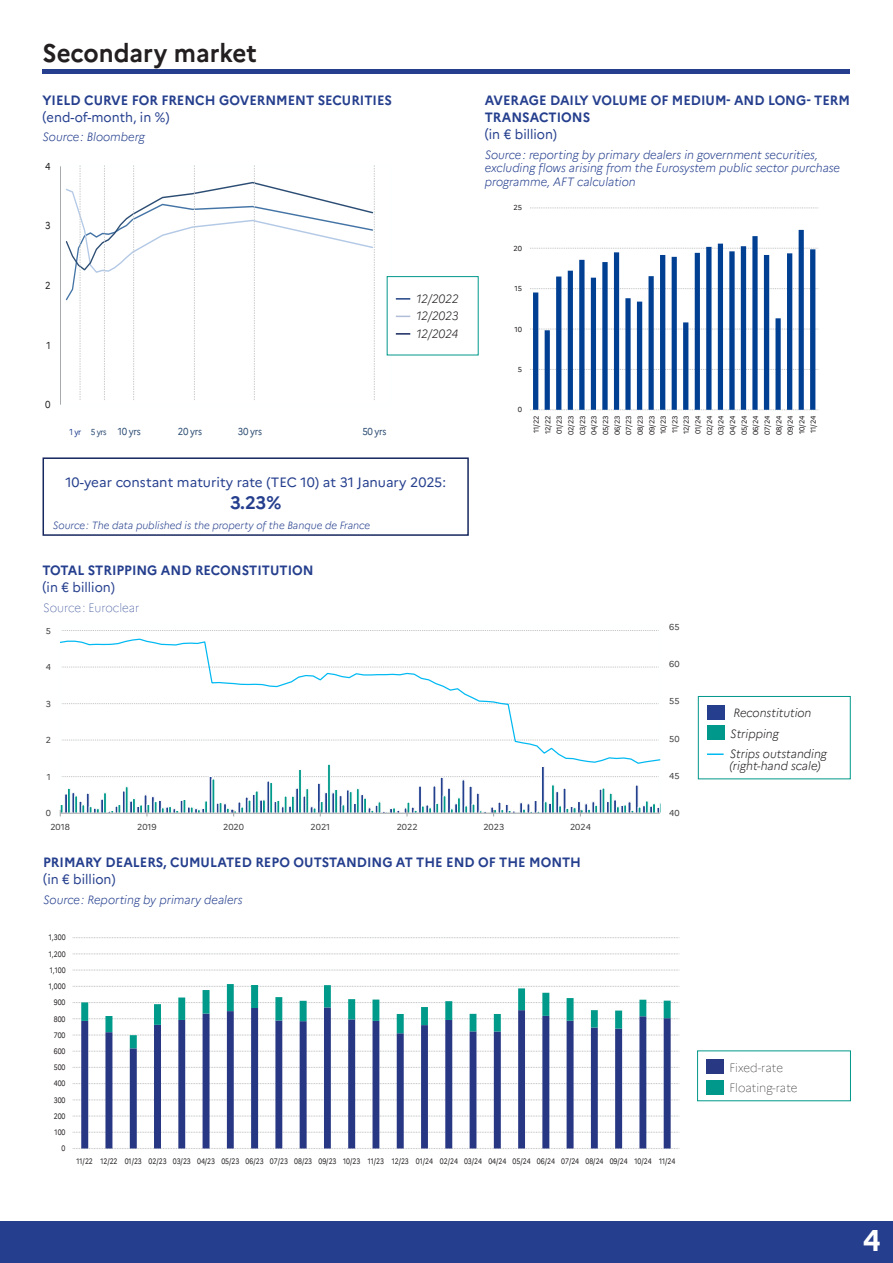
<style>
.page{position:relative;width:893px;height:1263px;background:#fff}
.page>*{position:absolute;margin:0;border:0;box-sizing:border-box;transform-origin:0 0}
.t1{font:700 30px "Marianne";color:#fff}
.t2{font:700 25.5px "Marianne";color:#231f20;scale:.95 1}
.t3{font:700 18px "Marianne";color:#253f8e}
.t4{font:700 13.5px/17.2px "Marianne";color:#253f8e;scale:.95 1}
.t5{font:13.5px "Marianne";color:#253f8e;scale:.95 1}
.t6{font:13.5px "Marianne";color:#253f8e}
.t7{font:italic 300 12px/13.5px "Marianne";color:#253f8e;scale:.95 1}
.t8{font:italic 300 12px/12px "Marianne";color:#231f20;scale:.95 1}
.t9{font:100 12px "Marianne";color:#231f20;scale:.95 1}
.t10{font:100 12px "Marianne";color:#253f8e;scale:.95 1}
.t11{font:italic 300 10.5px "Marianne";color:#253f8e;scale:.95 1}
.t12{font:10.05px "Marianne";letter-spacing:-.03em;color:#2c4d73;scale:.9 1}
.t13{font:10.05px "Marianne";color:#202021;scale:.9 1}
.t14{font:8.7px "Marianne";letter-spacing:.005em;color:#404042}
.t15{font:8.55px "Marianne";color:#404042}
.t16{font:7.95px "Marianne";letter-spacing:.005em;color:#231f20;scale:.83 1}
.t17{font:7.8px "Marianne";letter-spacing:.005em;color:#231f20;scale:.83 1}
.t18{font:7.2px/11.6px "Marianne";color:#231f20;text-align:justify}
.s1{font-size:8.7px;color:#234190}
.s2{font-size:8.7px}
</style>
<div class="page">
<div style="left:0;top:1221px;width:893px;height:42px;background:#253f8e"></div>
<hr style="left:60px;top:166px;width:1px;height:239px;background:#a5a6aa">
<svg style="left:65px;top:165px;width:310px;height:235px"></svg>
<svg style="left:62px;top:630px;width:595px;height:1px"></svg>
<svg style="left:60px;top:773px;width:601px;height:43px"></svg>
<svg style="left:60px;top:638px;width:601px;height:135px"></svg>
<svg style="left:73px;top:1148px;width:606px;height:1px"></svg>
<svg style="left:73px;top:1132px;width:606px;height:1px"></svg>
<svg style="left:73px;top:1116px;width:606px;height:1px"></svg>
<svg style="left:73px;top:1099px;width:606px;height:1px"></svg>
<svg style="left:73px;top:1083px;width:606px;height:1px"></svg>
<svg style="left:73px;top:1067px;width:606px;height:1px"></svg>
<svg style="left:73px;top:970px;width:606px;height:1px"></svg>
<svg style="left:73px;top:954px;width:605px;height:1px"></svg>
<svg style="left:73px;top:937px;width:606px;height:1px"></svg>
<svg style="left:81px;top:1052px;width:590px;height:96px"></svg>
<svg style="left:73px;top:984px;width:606px;height:68px"></svg>
<div style="left:707px;top:705px;width:17px;height:14px;background:#253f8e"></div>
<div style="left:707px;top:726px;width:17px;height:14px;background:#00988a"></div>
<svg style="left:707px;top:753px;width:17px;height:2px"></svg>
<div style="left:698px;top:696px;width:152px;height:83px;border:1px solid #00988a"></div>
<svg style="left:396px;top:298px;width:14px;height:2px"></svg>
<svg style="left:396px;top:316px;width:14px;height:1px"></svg>
<svg style="left:396px;top:333px;width:14px;height:2px"></svg>
<div style="left:706px;top:1059px;width:17px;height:15px;background:#283883"></div>
<div style="left:706px;top:1080px;width:17px;height:14px;background:#00988a"></div>
<svg style="left:530px;top:208px;width:287px;height:1px"></svg>
<svg style="left:533px;top:230px;width:282px;height:180px"></svg>
<div style="left:43px;top:457px;width:426px;height:79px;border:2px solid #16275f"></div>
<hr style="left:43px;top:69px;width:807px;height:4px;background:#253f8e">
<p class="t2" style="left:43px;top:33px;width:227px">Secondary market</p>
<p class="t4" style="left:43px;top:90px;width:369px">YIELD CURVE FOR FRENCH GOVERNMENT SECURITIES</p>
<p class="t5" style="left:43px;top:107px;width:135px">(end-of-month, in %)</p>
<p class="t7" style="left:43px;top:129px;width:109px">Source: Bloomberg</p>
<p class="t13" style="left:45px;top:158px;width:8px">4</p>
<p class="t13" style="left:45px;top:218px;width:8px">3</p>
<p class="t13" style="left:45px;top:278px;width:8px">2</p>
<p class="t13" style="left:47px;top:337px;width:6px">1</p>
<p class="t8" style="left:416px;top:291px;width:46px">12/2022</p>
<p class="t8" style="left:416px;top:309px;width:46px">12/2023</p>
<p class="t8" style="left:416px;top:326px;width:46px">12/2024</p>
<p class="t13" style="left:45px;top:397px;width:8px">0</p>
<p class="t12" style="left:69px;top:423px;width:81px"><span class="s1">1 yr</span> <span class="s2">5 yrs</span> 10 yrs</p>
<p class="t12" style="left:178px;top:423px;width:28px">20 yrs</p>
<p class="t12" style="left:238px;top:423px;width:28px">30 yrs</p>
<p class="t12" style="left:362px;top:423px;width:28px">50 yrs</p>
<p class="t6" style="left:65px;top:472px;width:382px">10-year constant maturity rate (TEC 10) at 31 January 2025:</p>
<p class="t3" style="left:230px;top:488px;width:53px">3.23%</p>
<p class="t11" style="left:53px;top:517px;width:335px">Source: The data published is the property of the Banque de France</p>
<p class="t4" style="left:43px;top:560px;width:287px">TOTAL STRIPPING AND RECONSTITUTION</p>
<p class="t5" style="left:43px;top:577px;width:78px">(in € billion)</p>
<p class="t10" style="left:43px;top:598px;width:103px">Source: Euroclear</p>
<p class="t15" style="left:46px;top:624px;width:7px">5</p>
<p class="t15" style="left:46px;top:660px;width:7px">4</p>
<p class="t14" style="left:46px;top:697px;width:7px">3</p>
<p class="t14" style="left:46px;top:733px;width:7px">2</p>
<p class="t15" style="left:47px;top:770px;width:5px">1</p>
<p class="t15" style="left:46px;top:807px;width:7px">0</p>
<p class="t4" style="left:485px;top:90px;width:386px">AVERAGE DAILY VOLUME OF MEDIUM- AND LONG- TERM<br>TRANSACTIONS</p>
<p class="t5" style="left:485px;top:124px;width:78px">(in € billion)</p>
<p class="t7" style="left:485px;top:147px;width:375px">Source: reporting by primary dealers in government securities, excluding flows arising from the Eurosystem public sector purchase programme, AFT calculation</p>
<p class="t18" style="left:514px;top:201px;width:10px">25</p>
<p class="t18" style="left:514px;top:242px;width:10px">20</p>
<p class="t18" style="left:515px;top:282px;width:9px">15</p>
<p class="t18" style="left:515px;top:323px;width:9px">10</p>
<p class="t18" style="left:518px;top:363px;width:6px">5</p>
<p class="t18" style="left:518px;top:403px;width:6px">0</p>
<p class="t18" style="left:530px;top:435px;width:22px;rotate:-90deg">11/22<br>12/22<br>01/23<br>02/23<br>03/23<br>04/23<br>05/23<br>06/23<br>07/23<br>08/23<br>09/23<br>10/23<br>11/23<br>12/23<br>01/24<br>02/24<br>03/24<br>04/24<br>05/24<br>06/24<br>07/24<br>08/24<br>09/24<br>10/24<br>11/24</p>
<p class="t14" style="left:669px;top:620px;width:12px">65</p>
<p class="t14" style="left:669px;top:657px;width:12px">60</p>
<p class="t14" style="left:669px;top:695px;width:12px">55</p>
<p class="t14" style="left:669px;top:732px;width:12px">50</p>
<p class="t14" style="left:669px;top:769px;width:12px">45</p>
<p class="t15" style="left:669px;top:807px;width:12px">40</p>
<p class="t8" style="left:733px;top:706px;width:84px">Reconstitution</p>
<p class="t8" style="left:730px;top:726px;width:53px">Stripping</p>
<p class="t8" style="left:730px;top:747px;width:104px">Strips outstanding (right-hand scale)</p>
<p class="t14" style="left:50px;top:820px;width:21px">2018</p>
<p class="t14" style="left:137px;top:820px;width:21px">2019</p>
<p class="t14" style="left:223px;top:820px;width:22px">2020</p>
<p class="t14" style="left:311px;top:820px;width:21px">2021</p>
<p class="t14" style="left:397px;top:820px;width:22px">2022</p>
<p class="t14" style="left:483px;top:820px;width:22px">2023</p>
<p class="t14" style="left:570px;top:820px;width:22px">2024</p>
<p class="t4" style="left:43px;top:853px;width:568px">PRIMARY DEALERS, CUMULATED REPO OUTSTANDING AT THE END OF THE MONTH</p>
<p class="t5" style="left:43px;top:869px;width:78px">(in € billion)</p>
<p class="t7" style="left:43px;top:892px;width:211px">Source: Reporting by primary dealers</p>
<p class="t16" style="left:49px;top:931px;width:22px">1,300</p>
<p class="t16" style="left:49px;top:948px;width:22px">1,200</p>
<p class="t16" style="left:50px;top:964px;width:20px">1,100</p>
<p class="t16" style="left:49px;top:980px;width:22px">1,000</p>
<p class="t17" style="left:54px;top:996px;width:16px">900</p>
<p class="t16" style="left:54px;top:1012px;width:16px">800</p>
<p class="t16" style="left:54px;top:1029px;width:16px">700</p>
<p class="t16" style="left:54px;top:1045px;width:16px">600</p>
<p class="t16" style="left:54px;top:1061px;width:16px">500</p>
<p class="t17" style="left:54px;top:1077px;width:16px">400</p>
<p class="t16" style="left:54px;top:1094px;width:16px">300</p>
<p class="t16" style="left:54px;top:1110px;width:16px">200</p>
<p class="t16" style="left:55px;top:1126px;width:15px">100</p>
<p class="t16" style="left:62px;top:1142px;width:6px">0</p>
<p class="t16" style="left:77px;top:1154px;width:723px">11/22 12/22 01/23 02/23 03/23 04/23 05/23 06/23 07/23 08/23 09/23 10/23 11/23 12/23 01/24 02/24 03/24 04/24 05/24 06/24 07/24 08/24 09/24 10/24 11/24</p>
<p class="t9" style="left:729px;top:1058px;width:58px">Fixed-rate</p>
<p class="t9" style="left:729px;top:1078px;width:73px">Floating-rate</p>
<p class="t1" style="left:863px;top:1217px;width:19px">4</p>
</div>
